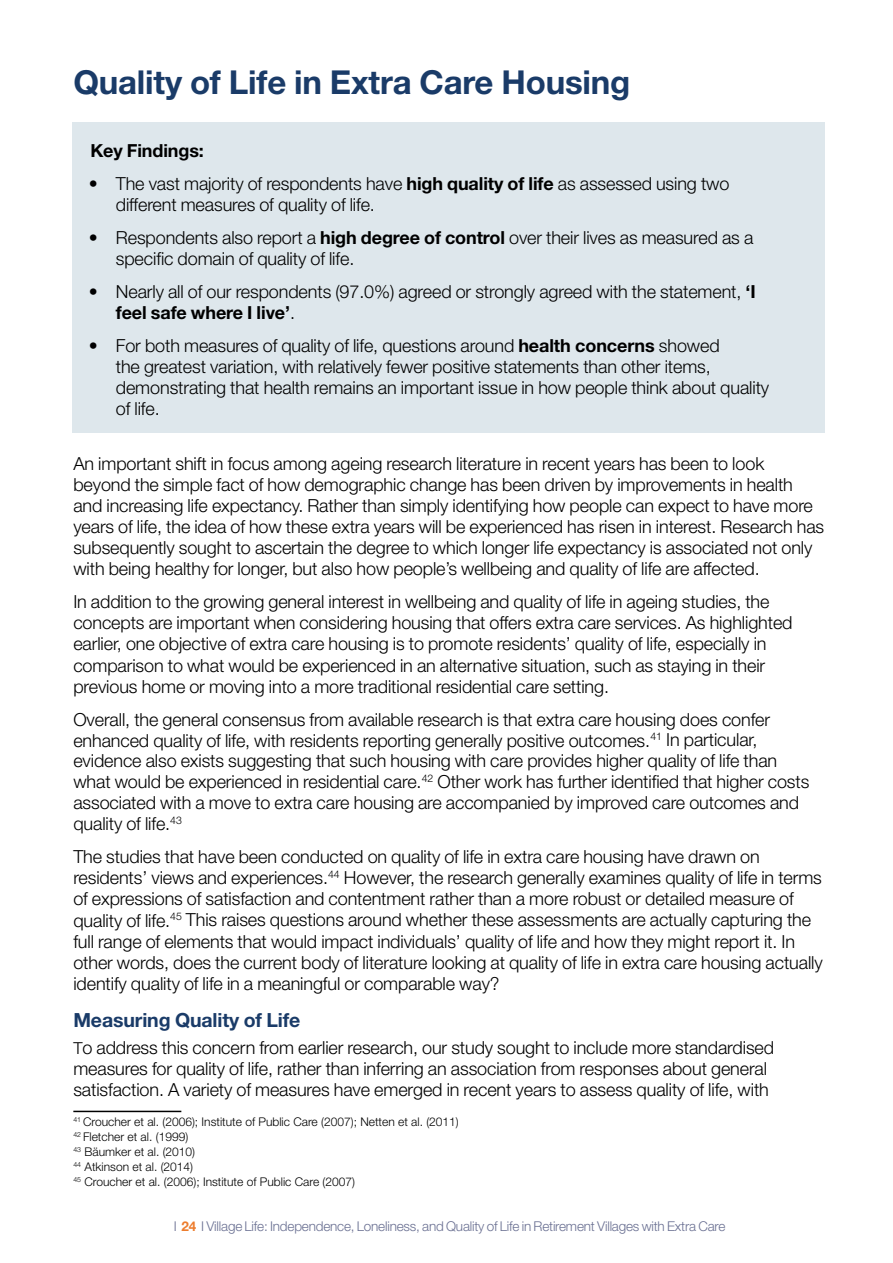
<style>
.page{position:relative;width:893px;height:1263px;background:#fff}
.page>*{position:absolute;margin:0;border:0;box-sizing:border-box;transform-origin:0 0}
.t1{font:700 33px "Helvetica Neue";letter-spacing:-.005em;color:#1a3b68}
.t2{font:700 19.5px "Helvetica Neue";letter-spacing:-.005em;color:#1a3b68}
.t3{font:300 18px/21px "Helvetica Neue";letter-spacing:-.005em;color:#000}
.t4{font:700 18px "Helvetica Neue";letter-spacing:-.005em;color:#000}
.t5{font:300 13.5px "Helvetica Neue";letter-spacing:-.015em;color:#6a7092}
.t6{font:300 12px/15px "Helvetica Neue";color:#000}
.s1{font-weight:700}
.s2{font-size:16.5px}
.s3{font-weight:700;color:#ed7d2e}
</style>
<div class="page">
<div style="left:72px;top:122px;width:753px;height:311px;background:#dee7ec"></div>
<hr style="left:73px;top:1111px;width:108px;height:1px;background:#000">
<h1 class="t1" style="left:73px;top:62px;width:559px">Quality of Life in Extra Care Housing</h1>
<p class="t4" style="left:90px;top:140px;width:115px">Key Findings:</p>
<p class="t3" style="left:116px;top:173px;width:615px;text-indent:-27px"><span class="s1">•</span> The vast majority of respondents have <span class="s1">high quality of life</span> as assessed using two different measures of quality of life.</p>
<p class="t3" style="left:116px;top:227px;width:639px;text-indent:-27px"><span class="s1">•</span> Respondents also report a <span class="s1">high degree of control</span> over their lives as measured as a specific domain of quality of life.</p>
<p class="t3" style="left:116px;top:281px;width:641px;text-indent:-27px"><span class="s1">•</span> Nearly all of our respondents (97.0%) agreed or strongly agreed with the statement, <span class="s1">‘I feel safe where I live’</span>.</p>
<p class="t3" style="left:116px;top:335px;width:655px;text-indent:-27px"><span class="s1">•</span> For both measures of quality of life, questions around <span class="s1">health concerns</span> showed<br>the greatest variation, with relatively fewer positive statements than other items, demonstrating that health remains an important issue in how people think about quality of life.</p>
<p class="t3" style="left:73px;top:453px;width:752px">An important shift in focus among ageing research literature in recent years has been to look beyond the simple fact of how demographic change has been driven by improvements in health and increasing life expectancy. Rather than simply identifying how people can expect to have more years of life, the idea of how these extra years will be experienced has risen in interest. Research has subsequently sought to ascertain the degree to which longer life expectancy is associated not only with being healthy for longer, but also how people’s wellbeing and quality of life are affected.</p>
<p class="t3" style="left:73px;top:591px;width:721px">In addition to the growing general interest in wellbeing and quality of life in ageing studies, the concepts are important when considering housing that offers extra care services. As highlighted earlier, one objective of extra care housing is to promote residents’ quality of life, especially in comparison to what would be experienced in an alternative situation, such as staying in their previous home or moving into a more traditional residential care setting.</p>
<p class="t3" style="left:73px;top:708px;width:738px">Overall, the general consensus from available research is that extra care housing does confer enhanced quality of life, with residents reporting generally positive outcomes.<sup>41</sup> In particular, evidence also exists suggesting that such housing with care provides higher quality of life than what would be experienced in residential care.<sup>42</sup> Other work has further identified that higher costs associated with a move to extra care housing are accompanied by improved care outcomes and quality of life.<sup>43</sup></p>
<p class="t3" style="left:73px;top:846px;width:751px">The studies that have been conducted on quality of life in extra care housing have drawn on residents’ views and experiences.<sup>44</sup> However, the research generally examines quality of life in terms of expressions of satisfaction and contentment rather than a more robust or detailed measure of quality of life.<sup>45</sup> This raises questions around whether these assessments are actually capturing the full range of elements that would impact individuals’ quality of life and how they might report it. In other words, does the current body of literature looking at quality of life in extra care housing actually identify quality of life in a meaningful or comparable way?</p>
<p class="t2" style="left:73px;top:1008px;width:228px">Measuring Quality of Life</p>
<p class="t3" style="left:73px;top:1037px;width:702px"><span class="s2">T</span>o address this concern from earlier research, our study sought to include more standardised measures for quality of life, rather than inferring an association from responses about general satisfaction. A variety of measures have emerged in recent years to assess quality of life, with</p>
<p class="t6" style="left:73px;top:1114px;width:387px"><sup>41</sup> Croucher et al. (2006); Institute of Public Care (2007); Netten et al. (2011)<br><sup>42</sup> Fletcher et al. (1999)<br><sup>43</sup> Bäumker et al. (2010)<br><sup>44</sup> Atkinson et al. (2014)<br><sup>45</sup> Croucher et al. (2006); Institute of Public Care (2007)</p>
<p class="t5" style="left:174px;top:1218px;width:553px">I <span class="s3">24</span> I Village Life: Independence, Loneliness, and Quality of Life in Retirement Villages with Extra Care</p>
</div>
